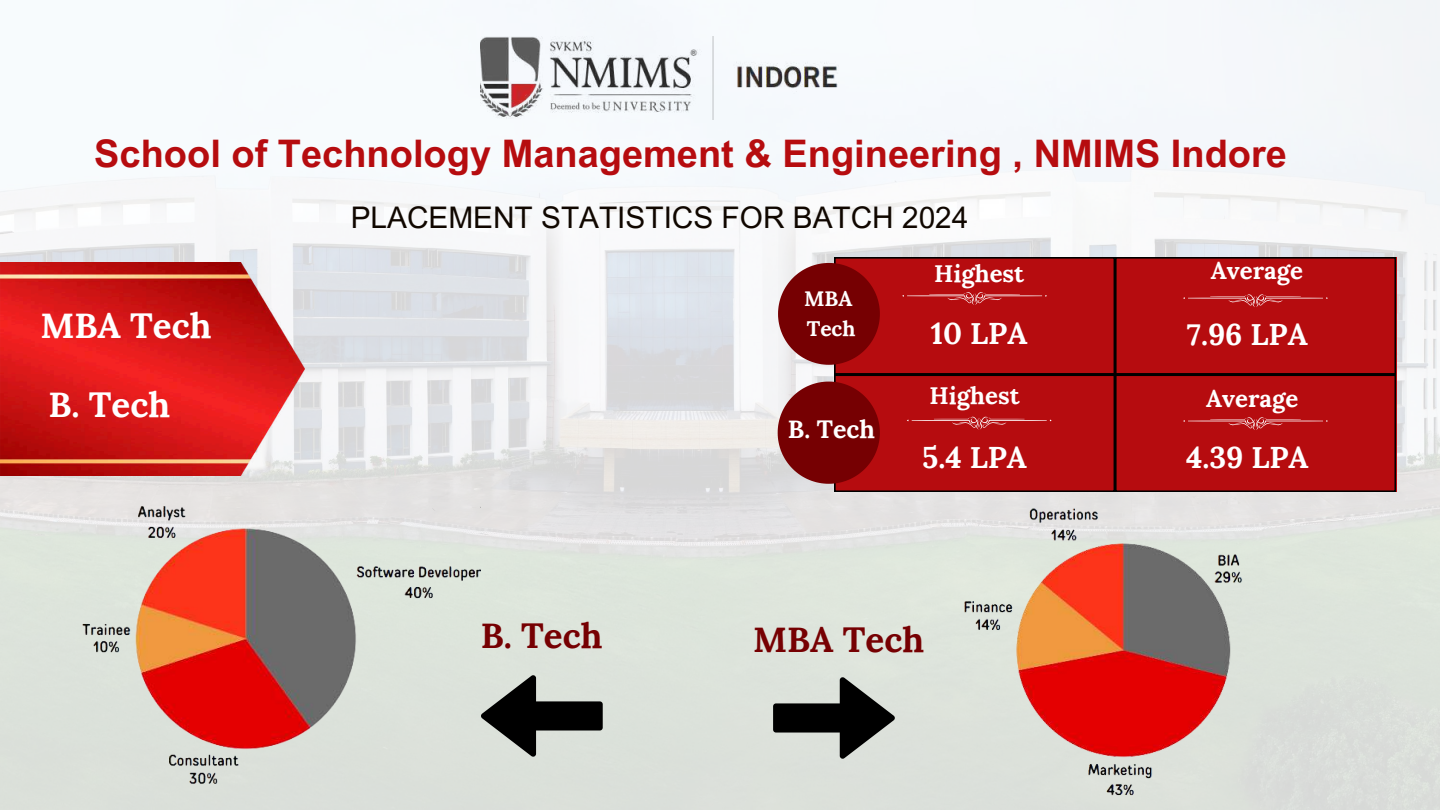
<style>
.page{position:relative;width:1440px;height:810px;background:#fff}
.page>*{position:absolute;margin:0;border:0;box-sizing:border-box;transform-origin:0 0}
.t1{font:700 38px "Arial MT Pro";color:#b60c0f}
.t2{font:700 35px "Lora";color:#fff}
.t3{font:700 35px "Lora";color:#760002}
.t4{font:700 30px "Lora";color:#fff}
.t5{font:29.8px "Arial MT Pro";color:#100700}
.t6{font:700 25px "Lora";color:#fff}
.t7{font:700 24px "Lora";color:#fff}
.t8{font:700 21px/29.2px "Lora";color:#fff}
</style>
<div class="page">
<img style="left:0;top:0;width:1440px;height:810px">
<img style="left:0;top:263px;width:305px;height:212px">
<svg style="left:778px;top:257px;width:618px;height:235px;background:#aa1215"></svg>
<img style="left:65px;top:471px;width:416px;height:330px">
<img style="left:952px;top:496px;width:295px;height:305px">
<svg style="left:773px;top:677px;width:122px;height:82px;background:#7b7e7a"></svg>
<svg style="left:481px;top:675px;width:122px;height:82px;background:#7a7d79"></svg>
<img style="left:480px;top:37px;width:359px;height:83px">
<p class="t1" style="left:94px;top:140px;width:1194px">School of Technology Management &amp; Engineering , NMIMS Indore</p>
<p class="t5" style="left:351px;top:207px;width:619px">PLACEMENT STATISTICS FOR BATCH 2024</p>
<p class="t2" style="left:41px;top:303px;width:173px">MBA Tech</p>
<p class="t2" style="left:48px;top:382px;width:123px">B. Tech</p>
<p class="t8" style="left:804px;top:284px;width:53px">MBA<br>Tech</p>
<p class="t6" style="left:788px;top:413px;width:89px">B. Tech</p>
<p class="t7" style="left:934px;top:258px;width:91px">Highest</p>
<p class="t4" style="left:931px;top:314px;width:98px">10 LPA</p>
<p class="t7" style="left:1211px;top:255px;width:94px">Average</p>
<p class="t4" style="left:1187px;top:315px;width:122px">7.96 LPA</p>
<p class="t7" style="left:930px;top:380px;width:91px">Highest</p>
<p class="t7" style="left:1206px;top:383px;width:94px">Average</p>
<p class="t4" style="left:922px;top:438px;width:106px">5.4 LPA</p>
<p class="t4" style="left:1186px;top:438px;width:124px">4.39 LPA</p>
<p class="t3" style="left:481px;top:613px;width:123px">B. Tech</p>
<p class="t3" style="left:753px;top:617px;width:173px">MBA Tech</p>
</div>
